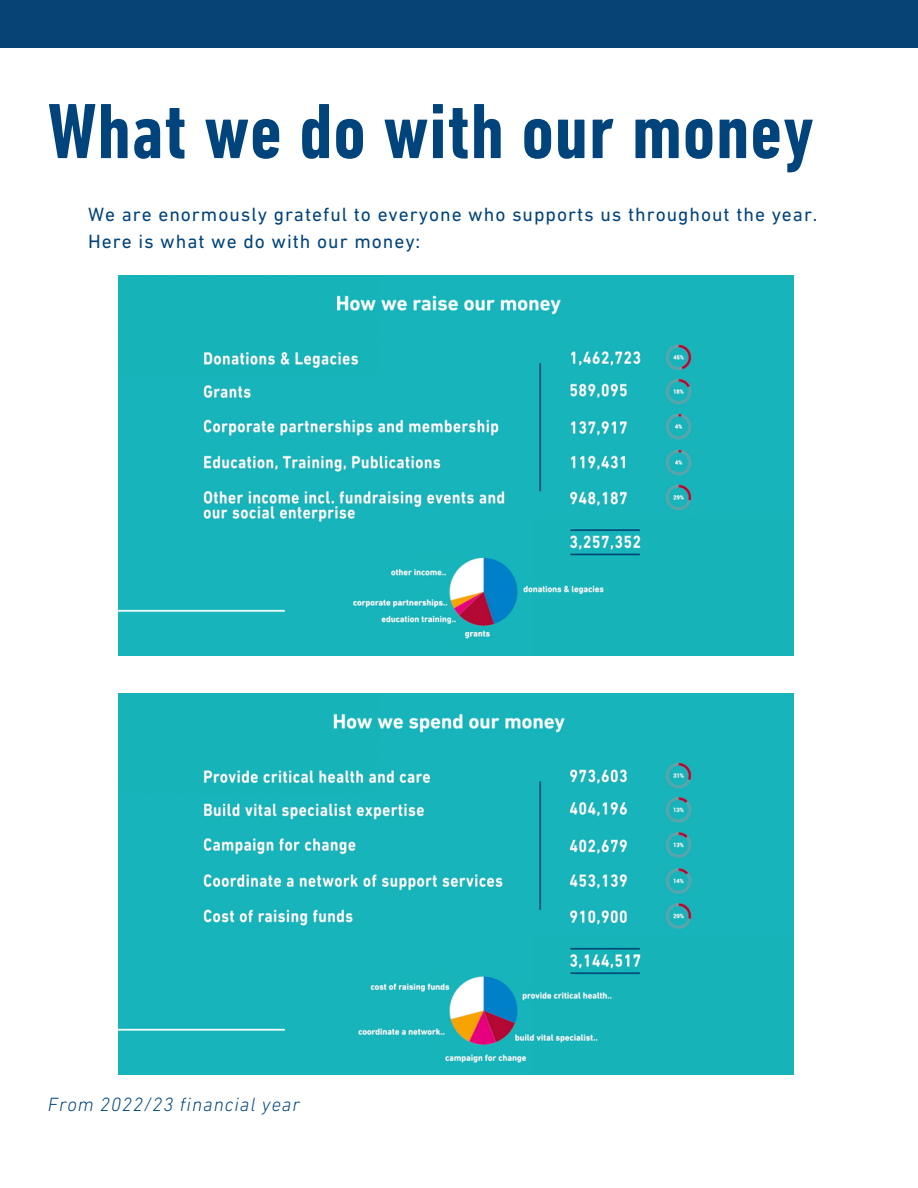
<style>
.page{position:relative;width:918px;height:1188px;background:#fff}
.page>*{position:absolute;margin:0;border:0;box-sizing:border-box;transform-origin:0 0}
.t1{font:700 condensed 79.5px "DIN Next LT Pro";letter-spacing:.015em;color:#00447b}
.t2{font:19.5px/27px "DIN Next LT Pro";letter-spacing:.05em;color:#00447b}
.t3{font:italic 300 19.5px "DIN Next LT Pro";letter-spacing:.05em;color:#00447b}
</style>
<div class="page">
<div style="left:0;top:0;width:918px;height:48px;background:#074475"></div>
<img style="left:118px;top:694px;width:675px;height:380px">
<img style="left:118px;top:275px;width:675px;height:380px">
<h1 class="t1" style="left:48px;top:98px;width:768px">What we do with our money</h1>
<p class="t2" style="left:88px;top:202px;width:731px">We are enormously grateful to everyone who supports us throughout the year.<br>Here is what we do with our money:</p>
<p class="t3" style="left:48px;top:1096px;width:254px">From 2022/23 financial year</p>
</div>
